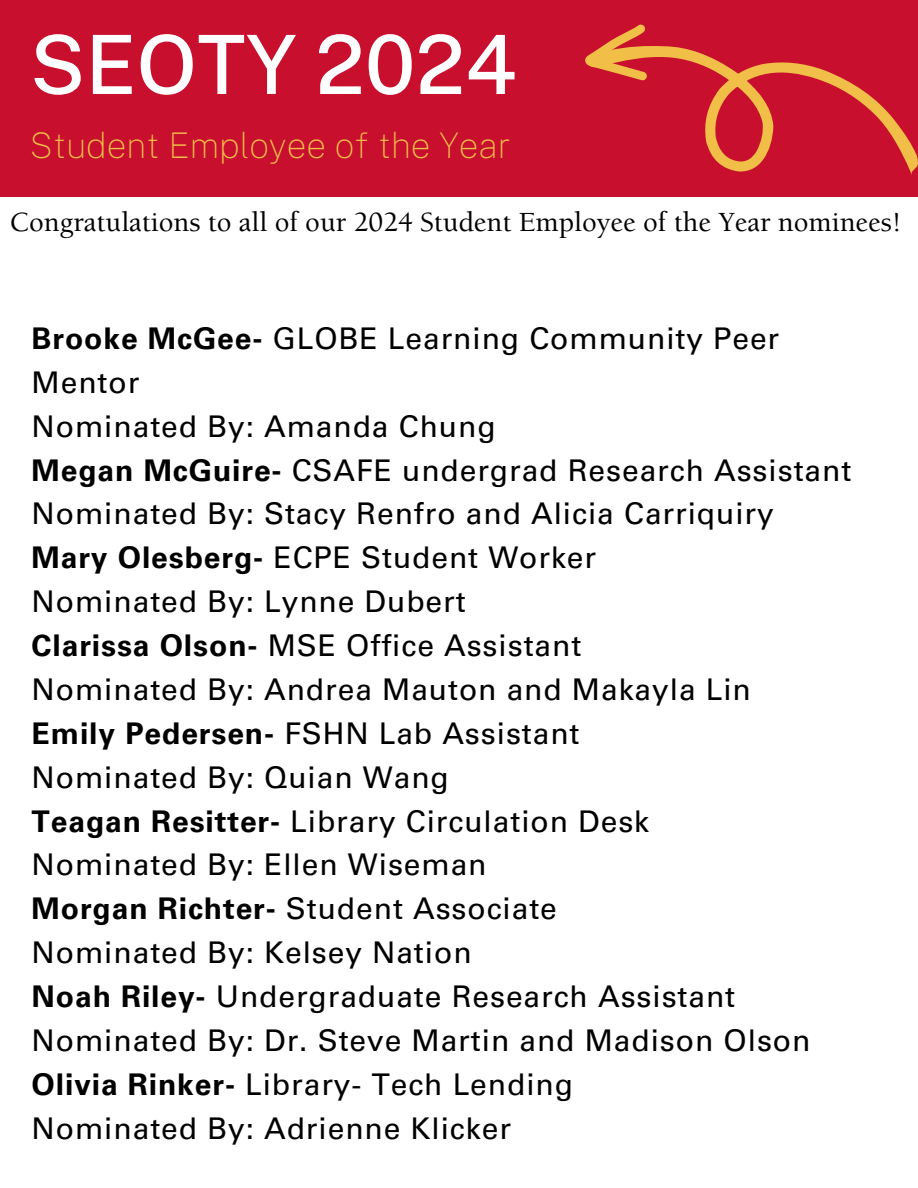
<style>
.page{position:relative;width:918px;height:1188px;background:#fff}
.page>*{position:absolute;margin:0;border:0;box-sizing:border-box;transform-origin:0 0}
.t1{font:500 81.75px "Public Sans";color:#fff}
.t2{font:100 35.25px "Public Sans";color:#f1be48}
.t3{font:30px/43.8px "Univers LT Pro 55 Roman";letter-spacing:.03em;color:#000}
.t4{font:500 28.5px "Berkeley Std";color:#000}
.s1{font-family:"Univers LT Pro 65";font-weight:700}
</style>
<div class="page">
<div style="left:0;top:0;width:918px;height:197px;background:#c8102e"></div>
<svg style="left:585px;top:25px;width:333px;height:150px"></svg>
<p class="t1" style="left:30px;top:16px;width:489px">SEOTY 2024</p>
<p class="t2" style="left:30px;top:125px;width:482px">Student Employee of the Year</p>
<h1 class="t4" style="left:10px;top:211px;width:894px">Congratulations to all of our 2024 Student Employee of the Year nominees!</h1>
<p class="t3" style="left:32px;top:320px;width:749px"><span class="s1">Brooke McGee-</span> GLOBE Learning Community Peer<br>Mentor</p>
<h2 class="t3" style="left:32px;top:408px;width:466px">Nominated By: Amanda Chung</h2>
<p class="t3" style="left:32px;top:452px;width:821px"><span class="s1">Megan McGuire-</span> CSAFE undergrad Research Assistant</p>
<p class="t3" style="left:32px;top:496px;width:744px">Nominated By: Stacy Renfro and Alicia Carriquiry</p>
<p class="t3" style="left:32px;top:540px;width:566px"><span class="s1">Mary Olesberg-</span> ECPE Student Worker</p>
<p class="t3" style="left:32px;top:584px;width:436px">Nominated By: Lynne Dubert</p>
<p class="t3" style="left:32px;top:627px;width:551px"><span class="s1">Clarissa Olson-</span> MSE Office Assistant</p>
<p class="t3" style="left:32px;top:671px;width:721px">Nominated By: Andrea Mauton and Makayla Lin</p>
<p class="t3" style="left:32px;top:715px;width:549px"><span class="s1">Emily Pedersen-</span> FSHN Lab Assistant</p>
<p class="t3" style="left:32px;top:759px;width:419px">Nominated By: Quian Wang</p>
<p class="t3" style="left:32px;top:803px;width:619px"><span class="s1">Teagan Resitter-</span> Library Circulation Desk</p>
<p class="t3" style="left:32px;top:847px;width:456px">Nominated By: Ellen Wiseman</p>
<p class="t3" style="left:32px;top:891px;width:527px"><span class="s1">Morgan Richter-</span> Student Associate</p>
<p class="t3" style="left:32px;top:935px;width:442px">Nominated By: Kelsey Nation</p>
<p class="t3" style="left:32px;top:978px;width:705px"><span class="s1">Noah Riley-</span> Undergraduate Research Assistant</p>
<p class="t3" style="left:32px;top:1022px;width:780px">Nominated By: Dr. Steve Martin and Madison Olson</p>
<p class="t3" style="left:32px;top:1066px;width:543px"><span class="s1">Olivia Rinker-</span> Library- Tech Lending</p>
<p class="t3" style="left:32px;top:1110px;width:481px">Nominated By: Adrienne Klicker</p>
</div>
